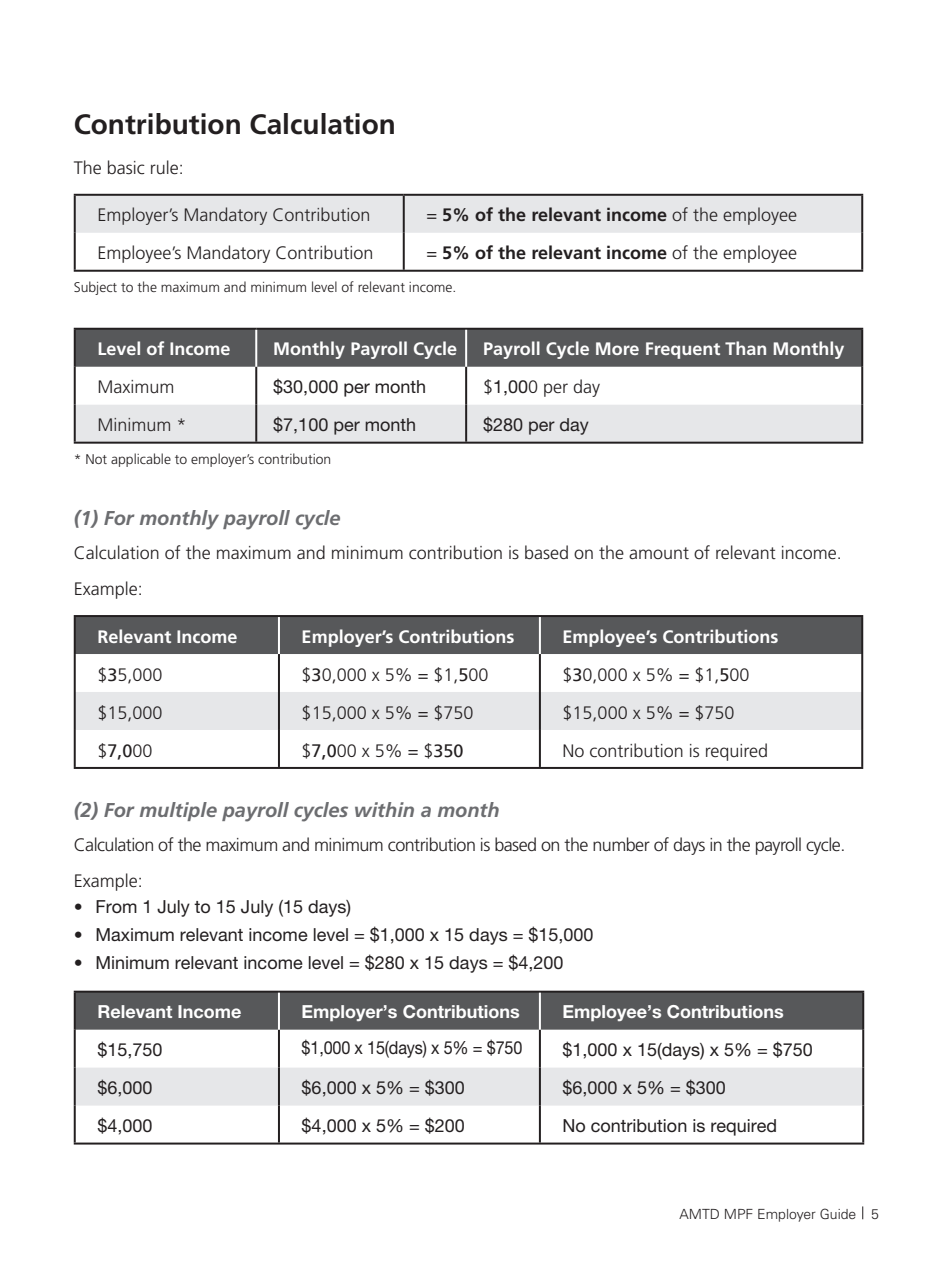
<style>
.page{position:relative;width:936px;height:1276px;background:#fff}
.page>*{position:absolute;margin:0;border:0;box-sizing:border-box;transform-origin:0 0}
.t1{font:700 28px "Frutiger";color:#231f20}
.t2{font:italic 700 20px "Frutiger";color:#6c6d70}
.t3{font:300 18px/36px "Frutiger";color:#231f20}
.t4{font:18px "Helvetica Neue LT Pro";color:#231f20}
.t5{font:700 18px "Frutiger";color:#fff}
.t6{font:300 18px/36px "Frutiger";letter-spacing:-.03em;color:#231f20}
.t7{font:700 18px "Frutiger";color:#231f20}
.t8{font:700 18px "Helvetica Neue LT Pro";color:#fff}
.t9{font:18px "Helvetica Neue LT Pro";color:#231f20;scale:.9 1}
.t10{font:300 14px "Frutiger";color:#231f20}
.t11{font:300 14px "Univers";color:#231f20}
.s1{font-weight:300}
.s2{font-family:"Helvetica Neue LT Pro";font-weight:400}
.s3{font-weight:400}
.s4{font-family:"Frutiger";font-weight:300}
</style>
<div class="page">
<svg style="left:862px;top:1206px;width:1px;height:13px"></svg>
<div style="left:76px;top:196px;width:785px;height:37px;background:#e6e7e9"></div>
<hr style="left:74px;top:194px;width:330px;height:2px;background:#231f20">
<hr style="left:74px;top:196px;width:2px;height:37px;background:#231f20">
<hr style="left:404px;top:194px;width:459px;height:2px;background:#231f20">
<hr style="left:403px;top:196px;width:2px;height:37px;background:#231f20">
<hr style="left:861px;top:196px;width:2px;height:37px;background:#231f20">
<hr style="left:74px;top:233px;width:2px;height:37px;background:#231f20">
<hr style="left:403px;top:233px;width:2px;height:37px;background:#231f20">
<hr style="left:861px;top:233px;width:2px;height:37px;background:#231f20">
<hr style="left:74px;top:270px;width:789px;height:2px;background:#231f20">
<div style="left:76px;top:330px;width:785px;height:37px;background:#57585a"></div>
<div style="left:76px;top:405px;width:785px;height:37px;background:#e6e7e9"></div>
<hr style="left:74px;top:328px;width:182px;height:2px;background:#231f20">
<hr style="left:74px;top:330px;width:2px;height:37px;background:#231f20">
<hr style="left:256px;top:328px;width:607px;height:2px;background:#231f20">
<hr style="left:861px;top:330px;width:2px;height:37px;background:#231f20">
<hr style="left:74px;top:367px;width:2px;height:38px;background:#231f20">
<hr style="left:255px;top:367px;width:2px;height:38px;background:#231f20">
<hr style="left:465px;top:367px;width:2px;height:38px;background:#231f20">
<hr style="left:861px;top:367px;width:2px;height:38px;background:#231f20">
<hr style="left:74px;top:405px;width:2px;height:37px;background:#231f20">
<hr style="left:255px;top:405px;width:2px;height:37px;background:#231f20">
<hr style="left:465px;top:405px;width:2px;height:37px;background:#231f20">
<hr style="left:861px;top:405px;width:2px;height:37px;background:#231f20">
<hr style="left:74px;top:442px;width:789px;height:2px;background:#231f20">
<hr style="left:255px;top:330px;width:2px;height:37px;background:#fff">
<hr style="left:465px;top:330px;width:2px;height:37px;background:#fff">
<div style="left:76px;top:617px;width:785px;height:37px;background:#57585a"></div>
<div style="left:76px;top:692px;width:785px;height:38px;background:#e6e7e9"></div>
<hr style="left:74px;top:615px;width:205px;height:2px;background:#231f20">
<hr style="left:74px;top:617px;width:2px;height:37px;background:#231f20">
<hr style="left:279px;top:615px;width:584px;height:2px;background:#231f20">
<hr style="left:74px;top:654px;width:2px;height:38px;background:#231f20">
<hr style="left:278px;top:654px;width:2px;height:38px;background:#231f20">
<hr style="left:539px;top:654px;width:2px;height:38px;background:#231f20">
<hr style="left:861px;top:654px;width:2px;height:38px;background:#231f20">
<hr style="left:74px;top:692px;width:2px;height:38px;background:#231f20">
<hr style="left:278px;top:692px;width:2px;height:38px;background:#231f20">
<hr style="left:539px;top:692px;width:2px;height:38px;background:#231f20">
<hr style="left:861px;top:692px;width:2px;height:38px;background:#231f20">
<hr style="left:74px;top:730px;width:2px;height:37px;background:#231f20">
<hr style="left:278px;top:730px;width:2px;height:37px;background:#231f20">
<hr style="left:539px;top:730px;width:2px;height:37px;background:#231f20">
<hr style="left:861px;top:730px;width:2px;height:37px;background:#231f20">
<hr style="left:74px;top:767px;width:789px;height:2px;background:#231f20">
<hr style="left:278px;top:617px;width:2px;height:37px;background:#fff">
<hr style="left:539px;top:617px;width:2px;height:37px;background:#fff">
<hr style="left:861px;top:617px;width:2px;height:37px;background:#231f20">
<div style="left:76px;top:992px;width:786px;height:37px;background:#57585a"></div>
<div style="left:76px;top:1067px;width:786px;height:38px;background:#e6e7e9"></div>
<hr style="left:74px;top:990px;width:205px;height:2px;background:#231f20">
<hr style="left:74px;top:992px;width:2px;height:37px;background:#231f20">
<hr style="left:279px;top:990px;width:585px;height:2px;background:#231f20">
<hr style="left:862px;top:992px;width:2px;height:37px;background:#231f20">
<hr style="left:74px;top:1029px;width:2px;height:38px;background:#231f20">
<hr style="left:278px;top:1029px;width:2px;height:38px;background:#231f20">
<hr style="left:539px;top:1029px;width:2px;height:38px;background:#231f20">
<hr style="left:862px;top:1029px;width:2px;height:38px;background:#231f20">
<hr style="left:74px;top:1067px;width:2px;height:38px;background:#231f20">
<hr style="left:278px;top:1067px;width:2px;height:38px;background:#231f20">
<hr style="left:539px;top:1067px;width:2px;height:38px;background:#231f20">
<hr style="left:862px;top:1067px;width:2px;height:38px;background:#231f20">
<hr style="left:74px;top:1105px;width:2px;height:37px;background:#231f20">
<hr style="left:278px;top:1105px;width:2px;height:37px;background:#231f20">
<hr style="left:539px;top:1105px;width:2px;height:37px;background:#231f20">
<hr style="left:862px;top:1105px;width:2px;height:37px;background:#231f20">
<hr style="left:74px;top:1142px;width:790px;height:2px;background:#231f20">
<hr style="left:278px;top:992px;width:2px;height:37px;background:#fff">
<hr style="left:539px;top:992px;width:2px;height:37px;background:#fff">
<h1 class="t1" style="left:74px;top:113px;width:324px">Contribution Calculation</h1>
<p class="t3" style="left:74px;top:151px;width:112px">The basic rule:</p>
<p class="t3" style="left:97px;top:198px;width:275px">Employer’s Mandatory Contribution</p>
<p class="t7" style="left:426px;top:208px;width:372px"><span class="s1">=</span> 5% of the relevant income <span class="s1">of the employee</span></p>
<p class="t3" style="left:97px;top:236px;width:278px">Employee’s Mandatory Contribution</p>
<p class="t7" style="left:426px;top:246px;width:372px"><span class="s1">=</span> 5% of the relevant income <span class="s1">of the employee</span></p>
<p class="t10" style="left:74px;top:281px;width:384px">Subject to the maximum and minimum level of relevant income.</p>
<p class="t5" style="left:97px;top:342px;width:135px">Level of Income</p>
<p class="t5" style="left:273px;top:342px;width:185px">Monthly Payroll Cycle</p>
<p class="t5" style="left:483px;top:342px;width:363px">Payroll Cycle More Frequent Than Monthly</p>
<p class="t3" style="left:97px;top:370px;width:78px">Maximum</p>
<p class="t4" style="left:273px;top:375px;width:154px">$30,000 per month</p>
<p class="t3" style="left:483px;top:370px;width:119px">$<span class="s2">1,00</span>0 per day</p>
<p class="t3" style="left:97px;top:408px;width:91px">Minimum *</p>
<p class="t4" style="left:273px;top:413px;width:144px">$7,100 per month</p>
<p class="t4" style="left:483px;top:413px;width:107px">$280 per day</p>
<p class="t10" style="left:74px;top:453px;width:259px">* Not applicable to employer’s contribution</p>
<p class="t2" style="left:74px;top:510px;width:268px">(1) For monthly payroll cycle</p>
<p class="t3" style="left:74px;top:536px;width:769px">Calculation of the maximum and minimum contribution is based on the amount of relevant income.<br>Example:</p>
<p class="t5" style="left:97px;top:629px;width:142px">Relevant Income</p>
<p class="t5" style="left:301px;top:629px;width:214px">Employer’s Contributions</p>
<p class="t5" style="left:562px;top:629px;width:217px">Employee’s Contributions</p>
<p class="t3" style="left:97px;top:658px;width:67px">$<span class="s3">3</span>5,000</p>
<p class="t3" style="left:301px;top:658px;width:188px">$<span class="s3">3</span>0,000 x 5% = $1,<span class="s3">5</span>00</p>
<p class="t3" style="left:562px;top:658px;width:188px">$<span class="s3">3</span>0,000 x 5% = $1,<span class="s3">5</span>00</p>
<p class="t3" style="left:97px;top:696px;width:67px">$15,000</p>
<p class="t3" style="left:301px;top:696px;width:173px">$15,000 x 5% = $750</p>
<p class="t3" style="left:562px;top:696px;width:173px">$15,000 x 5% = $750</p>
<p class="t3" style="left:97px;top:734px;width:57px">$<span class="s3">7,0</span>00</p>
<p class="t3" style="left:301px;top:734px;width:163px">$<span class="s3">7,0</span>00 x 5% = $<span class="s3">350</span></p>
<p class="t3" style="left:562px;top:733px;width:207px">No contribution is required</p>
<p class="t2" style="left:74px;top:802px;width:427px">(2) For multiple payroll cycles within a month</p>
<p class="t6" style="left:74px;top:828px;width:773px">Calculation of the maximum and minimum contribution is based on the number of days in the payroll cycle.<br>Example:</p>
<p class="t4" style="left:74px;top:896px;width:278px"><span class="s4">•</span> From 1 July to 15 July (15 days)</p>
<p class="t4" style="left:74px;top:924px;width:521px"><span class="s4">•</span> Maximum relevant income level = $1,000 x 15 days = $15,000</p>
<p class="t4" style="left:74px;top:952px;width:491px"><span class="s4">•</span> Minimum relevant income level = $280 x 15 days = $4,200</p>
<p class="t8" style="left:97px;top:1000px;width:145px">Relevant Income</p>
<p class="t8" style="left:301px;top:1000px;width:219px">Employer’s Contributions</p>
<p class="t8" style="left:562px;top:1000px;width:223px">Employee’s Contributions</p>
<p class="t4" style="left:97px;top:1038px;width:67px">$15,750</p>
<p class="t9" style="left:301px;top:1037px;width:247px">$1,000 x 15(days) x 5% = $750</p>
<p class="t4" style="left:562px;top:1038px;width:252px">$1,000 x 15(days) x 5% = $750</p>
<p class="t4" style="left:97px;top:1076px;width:57px">$6,000</p>
<p class="t4" style="left:301px;top:1076px;width:165px">$6,000 x 5% = $300</p>
<p class="t4" style="left:562px;top:1076px;width:165px">$6,000 x 5% = $300</p>
<p class="t4" style="left:97px;top:1114px;width:57px">$4,000</p>
<p class="t4" style="left:301px;top:1114px;width:165px">$4,000 x 5% = $200</p>
<p class="t4" style="left:562px;top:1114px;width:216px">No contribution is required</p>
<p class="t11" style="left:679px;top:1208px;width:201px">AMTD MPF Employer Guide 5</p>
</div>
